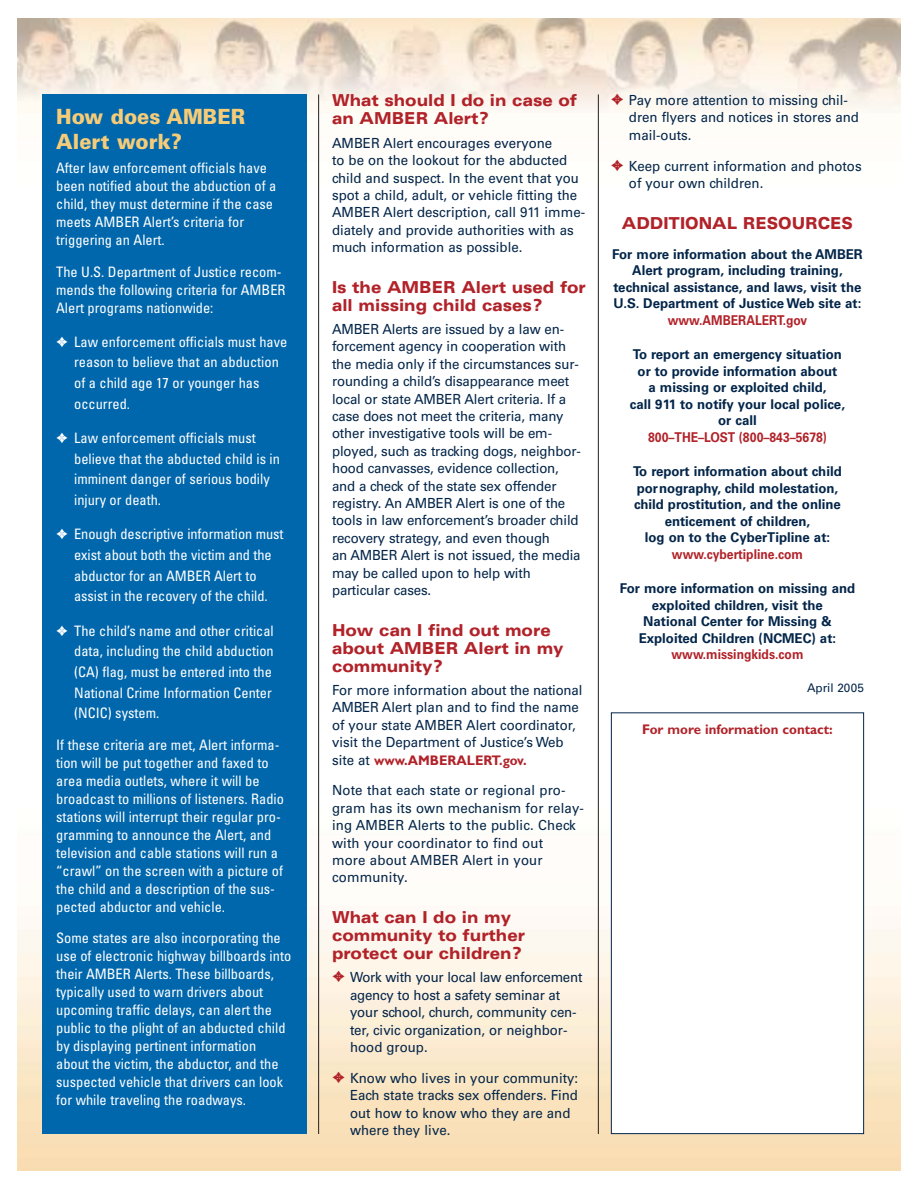
<style>
.page{position:relative;width:918px;height:1188px;background:#fff}
.page>*{position:absolute;margin:0;border:0;box-sizing:border-box;transform-origin:0 0}
.t1{font:900 21px/25.5px "Univers";color:#f6cc78;scale:.95 1}
.t2{font:900 expanded 16.5px/18px "Univers";color:#b12229;scale:.85 1}
.t3{font:condensed 14.4px/18px "Univers";color:#fff}
.t4{font:13.95px/17.4px "Univers";color:#032549;scale:.95 1}
.t5{font:700 13.95px "Gill Sans";color:#b12229;scale:.95 1}
.t6{font:700 13.5px/16.5px "Univers";color:#032549;text-align:center}
.t7{font:700 13.5px "Univers";color:#b12229;scale:.9 1}
.t8{font:12px "Univers";color:#032549}
.s1{font-family:"Gill Sans";font-weight:700;color:#b12229}
.s2{color:#b12229}
</style>
<div class="page">
<img style="left:18px;top:18px;width:882px;height:1152px">
<hr style="left:598px;top:94px;width:1px;height:1040px;background:#231f1f">
<hr style="left:318px;top:94px;width:1px;height:1040px;background:#231f1f">
<div style="left:42px;top:94px;width:264px;height:1040px;background:#0067ac"></div>
<div style="left:611px;top:713px;width:253px;height:421px;background:#fff"></div>
<div style="left:611px;top:712px;width:253px;height:422px;border:1px solid #032549"></div>
<p class="t1" style="left:56px;top:105px;width:200px">How does AMBER<br>Alert work?</p>
<p class="t3" style="left:56px;top:160px;width:222px">After law enforcement officials have been notified about the abduction of a child, they must determine if the case</p>
<p class="t3" style="left:56px;top:226px;width:227px;line-height:31.5px">triggering an Alert.<br>The U.S. Department of Justice recom-</p>
<p class="t3" style="left:56px;top:282px;width:231px">mends the following criteria for AMBER<br>Alert programs nationwide:</p>
<p class="t3" style="left:74px;top:333px;width:215px;line-height:20.7px;text-indent:-18px">✦ Law enforcement officials must have reason to believe that an abduction of a child age 17 or younger has occurred.</p>
<p class="t3" style="left:74px;top:429px;width:207px;line-height:20.7px;text-indent:-18px">✦ Law enforcement officials must believe that the abducted child is in imminent danger of serious bodily injury or death.</p>
<p class="t3" style="left:74px;top:525px;width:211px;line-height:20.7px;text-indent:-18px">✦ Enough descriptive information must exist about both the victim and the abductor for an AMBER Alert to assist in the recovery of the child.</p>
<p class="t3" style="left:74px;top:622px;width:201px;line-height:20.7px;text-indent:-18px">✦ The child’s name and other critical data, including the child abduction (CA) flag, must be entered into the<br>National Crime Information Center (NCIC) system.</p>
<p class="t3" style="left:56px;top:737px;width:229px">If these criteria are met, Alert informa&shy;tion will be put together and faxed to area media outlets, where it will be broadcast to millions of listeners. Radio stations will interrupt their regular pro-</p>
<p class="t3" style="left:56px;top:845px;width:228px">television and cable stations will run a “crawl” on the screen with a picture of the child and a description of the sus&shy;pected abductor and vehicle.</p>
<p class="t3" style="left:56px;top:931px;width:237px">Some states are also incorporating the use of electronic highway billboards into their AMBER Alerts. These billboards, typically used to warn drivers about upcoming traffic delays, can alert the public to the plight of an abducted child by displaying pertinent information</p>
<p class="t3" style="left:56px;top:1075px;width:229px">suspected vehicle that drivers can look for while traveling the roadways.</p>
<p class="t3" style="left:56px;top:214px;width:190px">meets AMBER Alert’s criteria for</p>
<p class="t3" style="left:56px;top:827px;width:217px">gramming to announce the Alert, and</p>
<p class="t3" style="left:56px;top:1057px;width:224px">about the victim, the abductor, and the</p>
<h1 class="t2" style="left:332px;top:93px;width:290px">What should I do in case of an AMBER Alert?</h1>
<p class="t4" style="left:332px;top:135px;width:268px">AMBER Alert encourages everyone<br>to be on the lookout for the abducted child and suspect. In the event that you spot a child, adult, or vehicle fitting the AMBER Alert description, call 911 imme&shy;diately and provide authorities with as much information as possible.</p>
<h1 class="t2" style="left:332px;top:279px;width:300px">Is the AMBER Alert used for all missing child cases?</h1>
<p class="t4" style="left:332px;top:322px;width:263px">AMBER Alerts are issued by a law en&shy;forcement agency in cooperation with the media only if the circumstances sur&shy;rounding a child’s disappearance meet local or state AMBER Alert criteria. If a case does not meet the criteria, many other investigative tools will be em&shy;ployed, such as tracking dogs, neighbor&shy;hood canvasses, evidence collection, and a check of the state sex offender registry. An AMBER Alert is one of the tools in law enforcement’s broader child recovery strategy, and even though<br>an AMBER Alert is not issued, the media may be called upon to help with particular cases.</p>
<h1 class="t2" style="left:332px;top:622px;width:274px">How can I find out more about AMBER Alert in my community?</h1>
<p class="t4" style="left:332px;top:683px;width:265px">For more information about the national AMBER Alert plan and to find the name of your state AMBER Alert coordinator, visit the Department of Justice’s Web site at <span class="s1">www.AMBERALERT.gov.</span></p>
<p class="t4" style="left:332px;top:783px;width:267px">Note that each state or regional pro&shy;gram has its own mechanism for relay&shy;ing AMBER Alerts to the public. Check with your coordinator to find out<br>more about AMBER Alert in your community.</p>
<h1 class="t2" style="left:332px;top:910px;width:229px">What can I do in my community to further protect our children?</h1>
<p class="t4" style="left:350px;top:970px;width:246px;text-indent:-18px"><span class="s2">✦</span> Work with your local law enforcement agency to host a safety seminar at your school, church, community cen&shy;ter, civic organization, or neighbor&shy;hood group.</p>
<p class="t4" style="left:350px;top:1070px;width:242px;text-indent:-18px"><span class="s2">✦</span> Know who lives in your community:<br>Each state tracks sex offenders. Find out how to know who they are and where they live.</p>
<p class="t4" style="left:629px;top:93px;width:244px;text-indent:-18px"><span class="s2">✦</span> Pay more attention to missing chil&shy;dren flyers and notices in stores and mail-outs.</p>
<p class="t4" style="left:629px;top:158px;width:246px;text-indent:-18px"><span class="s2">✦</span> Keep current information and photos of your own children.</p>
<h1 class="t2" style="left:622px;top:215px;width:273px">ADDITIONAL RESOURCES</h1>
<p class="t6" style="left:612px;top:247px;width:252px">For more information about the AMBER Alert program, including training, technical assistance, and laws, visit the U.S. Department of Justice Web site at:</p>
<h2 class="t7" style="left:668px;top:315px;width:157px">www.AMBERALERT.gov</h2>
<p class="t6" style="left:630px;top:347px;width:217px">To report an emergency situation or to provide information about<br>a missing or exploited child,<br>call 911 to notify your local police, or call</p>
<h2 class="t7" style="left:648px;top:432px;width:200px">800–THE–LOST (800–843–5678)</h2>
<p class="t6" style="left:633px;top:464px;width:210px">To report information about child pornography, child molestation, child prostitution, and the online enticement of children,<br>log on to the CyberTipline at:</p>
<h2 class="t7" style="left:672px;top:549px;width:147px">www.cybertipline.com</h2>
<p class="t6" style="left:620px;top:581px;width:237px">For more information on missing and exploited children, visit the<br>National Center for Missing &amp;<br>Exploited Children (NCMEC) at:</p>
<h2 class="t7" style="left:671px;top:649px;width:148px">www.missingkids.com</h2>
<p class="t8" style="left:807px;top:684px;width:58px">April 2005</p>
<p class="t5" style="left:642px;top:724px;width:202px">For more information contact:</p>
</div>
